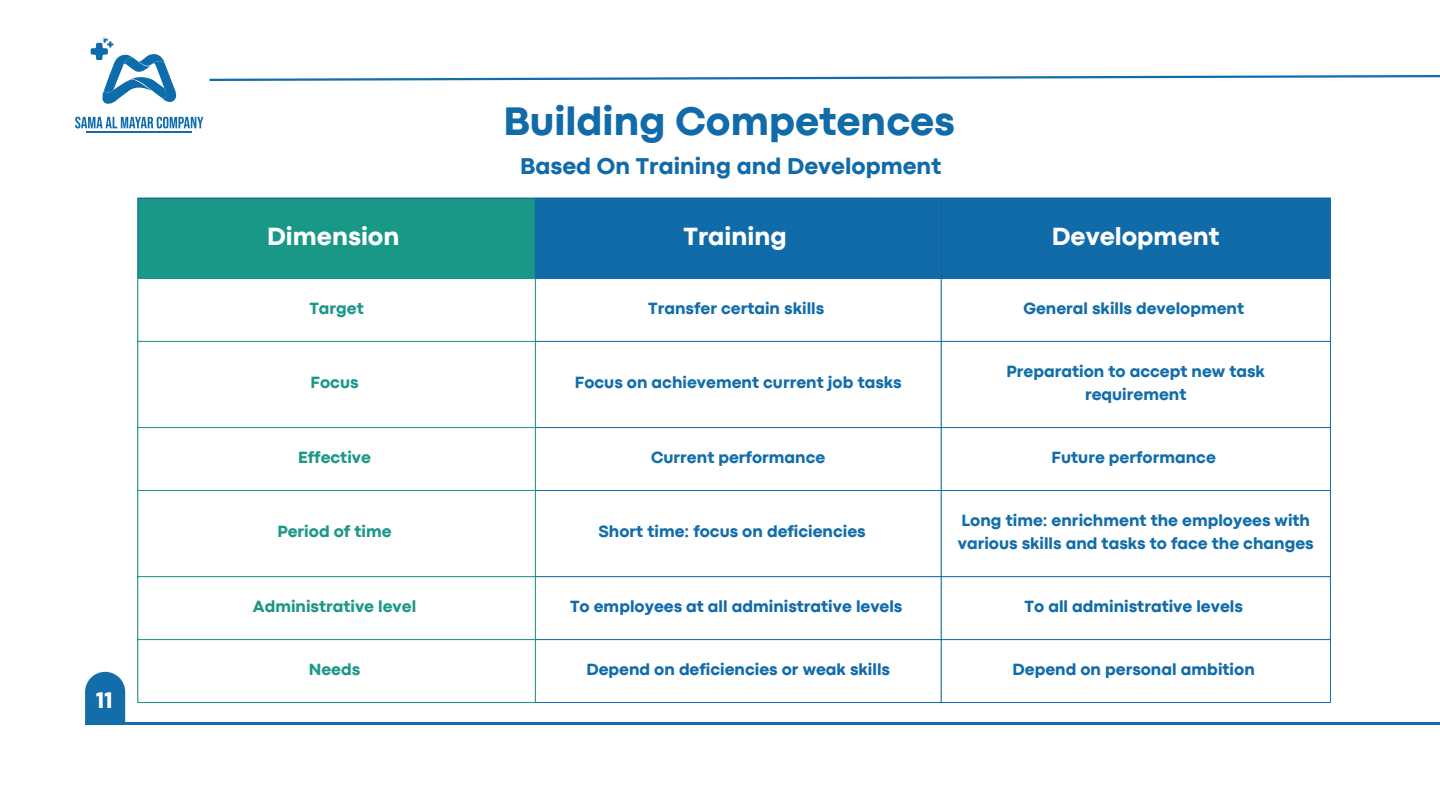
<style>
.page{position:relative;width:1440px;height:810px;background:#fff}
.page>*{position:absolute;margin:0;border:0;box-sizing:border-box;transform-origin:0 0}
.t1{font:800 41.5px "Codec Pro";color:#116ba9}
.t2{font:800 26px "Codec Pro";color:#fff}
.t3{font:800 23.9px "Codec Pro";color:#116ba9}
.t4{font:800 23.7px "Codec Pro";color:#fff}
.t5{font:800 17px/23.2px "Codec Pro";color:#126da9;text-align:center}
.t6{font:800 17px "Codec Pro";color:#116ba9}
.t7{font:800 17px "Codec Pro";color:#1c9788}
</style>
<div class="page">
<div style="left:536px;top:199px;width:794px;height:79px;background:#116ba9"></div>
<div style="left:138px;top:198px;width:398px;height:81px;background:#199787"></div>
<hr style="left:1330px;top:198px;width:1px;height:504px;background:#126da9">
<hr style="left:941px;top:198px;width:1px;height:504px;background:#126da9">
<hr style="left:535px;top:198px;width:1px;height:80px;background:#126da9">
<hr style="left:137px;top:198px;width:1px;height:80px;background:#126da9">
<hr style="left:137px;top:198px;width:1194px;height:1px;background:#126da9">
<hr style="left:536px;top:278px;width:795px;height:1px;background:#126da9">
<hr style="left:536px;top:341px;width:795px;height:1px;background:#126da9">
<hr style="left:536px;top:427px;width:795px;height:1px;background:#126da9">
<hr style="left:536px;top:490px;width:795px;height:1px;background:#126da9">
<hr style="left:536px;top:576px;width:795px;height:1px;background:#126da9">
<hr style="left:536px;top:639px;width:795px;height:1px;background:#126da9">
<hr style="left:536px;top:702px;width:795px;height:1px;background:#126da9">
<hr style="left:535px;top:279px;width:1px;height:423px;background:#199787">
<hr style="left:137px;top:279px;width:1px;height:423px;background:#199787">
<hr style="left:137px;top:278px;width:399px;height:1px;background:#199787">
<hr style="left:137px;top:341px;width:399px;height:1px;background:#199787">
<hr style="left:137px;top:427px;width:399px;height:1px;background:#199787">
<hr style="left:137px;top:490px;width:399px;height:1px;background:#199787">
<hr style="left:137px;top:576px;width:399px;height:1px;background:#199787">
<hr style="left:137px;top:639px;width:399px;height:1px;background:#199787">
<hr style="left:137px;top:702px;width:399px;height:1px;background:#199787">
<svg style="left:209px;top:75px;width:1231px;height:6px"></svg>
<hr style="left:85px;top:722px;width:1355px;height:3px;background:#126da9">
<svg style="left:85px;top:672px;width:40px;height:50px;background:#2579b0"></svg>
<svg style="left:75px;top:117px;width:128px;height:12px"></svg>
<svg style="left:91px;top:37px;width:86px;height:67px"></svg>
<hr style="left:87px;top:132px;width:105px;height:1px;background:#0d6cab">
<hr style="left:87px;top:133px;width:105px;height:1px;background:#0d6cab">
<h3 class="t4" style="left:96px;top:692px;width:18px">11</h3>
<h1 class="t1" style="left:503px;top:106px;width:453px">Building Competences</h1>
<h3 class="t3" style="left:520px;top:157px;width:423px">Based On Training and Development</h3>
<h2 class="t2" style="left:267px;top:227px;width:134px">Dimension</h2>
<h2 class="t2" style="left:683px;top:227px;width:105px">Training</h2>
<h2 class="t2" style="left:1052px;top:227px;width:169px">Development</h2>
<p class="t7" style="left:309px;top:302px;width:56px">Target</p>
<p class="t5" style="left:648px;top:298px;width:177px">Transfer certain skills</p>
<p class="t5" style="left:1023px;top:298px;width:222px">General skills development</p>
<p class="t7" style="left:311px;top:377px;width:49px">Focus</p>
<p class="t5" style="left:575px;top:372px;width:328px">Focus on achievement current job tasks</p>
<p class="t5" style="left:1007px;top:361px;width:260px">Preparation to accept new task requirement</p>
<p class="t7" style="left:298px;top:452px;width:74px">Effective</p>
<p class="t5" style="left:651px;top:447px;width:176px">Current performance</p>
<p class="t5" style="left:1052px;top:447px;width:166px">Future performance</p>
<p class="t7" style="left:278px;top:526px;width:116px">Period of time</p>
<p class="t5" style="left:599px;top:521px;width:269px">Short time: focus on deficiencies</p>
<p class="t5" style="left:958px;top:510px;width:357px;text-align:left">Long time: enrichment the employees with various skills and tasks to face the changes</p>
<p class="t7" style="left:253px;top:601px;width:165px">Administrative level</p>
<p class="t6" style="left:570px;top:601px;width:334px">To employees at all administrative levels</p>
<p class="t6" style="left:1025px;top:601px;width:220px">To all administrative levels</p>
<p class="t7" style="left:309px;top:664px;width:53px">Needs</p>
<p class="t6" style="left:586px;top:664px;width:305px">Depend on deficiencies or weak skills</p>
<p class="t6" style="left:1013px;top:664px;width:244px">Depend on personal ambition</p>
</div>
